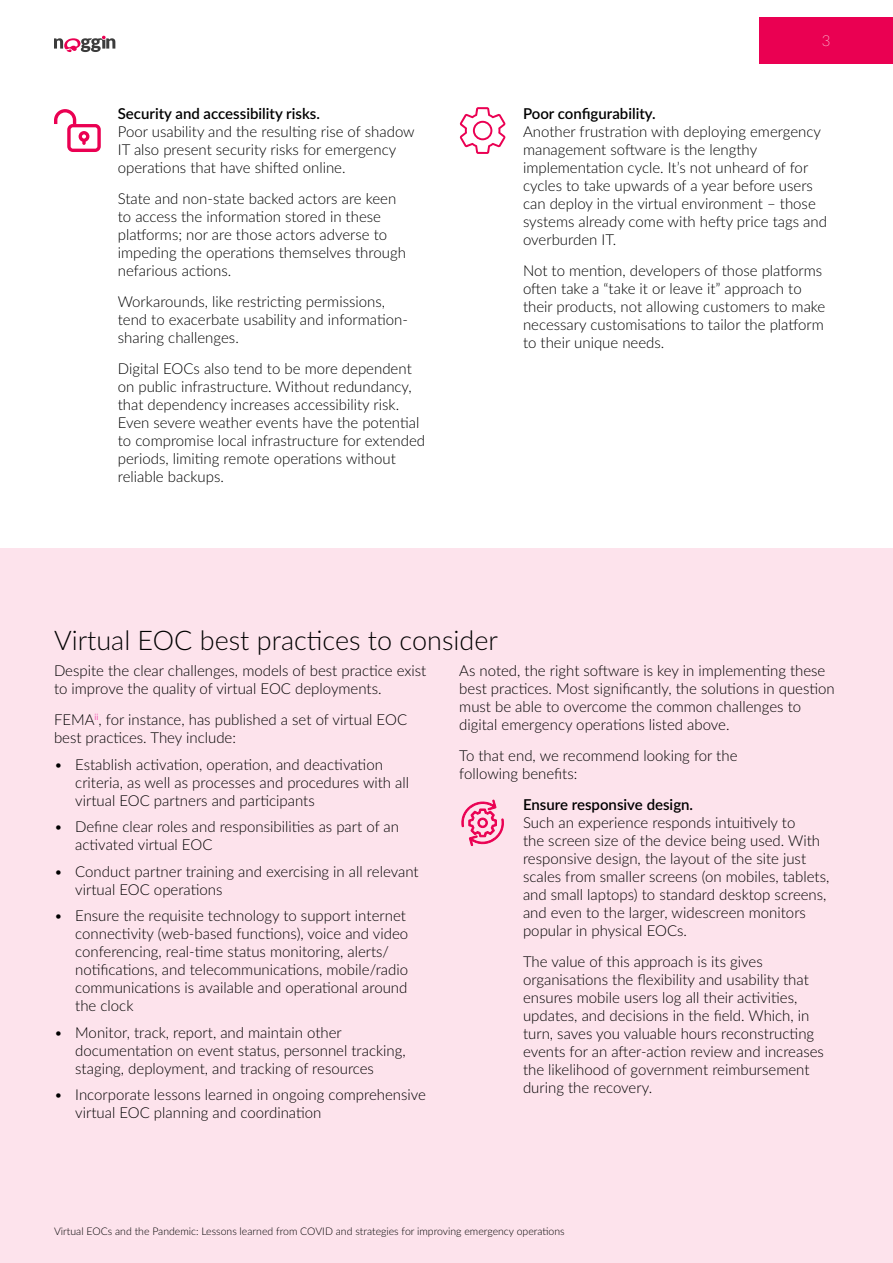
<style>
.page{position:relative;width:893px;height:1263px;background:#fff}
.page>*{position:absolute;margin:0;border:0;box-sizing:border-box;transform-origin:0 0}
.t1{font:300 27px "Lato";color:#000}
.t2{font:300 15px/18px "Lato";color:#000}
.t3{font:600 15px "Lato";color:#000}
.t4{font:100 15px "Lato";color:#fff}
.t5{font:300 10.5px "Lato";color:#000}
</style>
<div class="page">
<svg style="left:54px;top:36px;width:61px;height:16px"></svg>
<div style="left:760px;top:17px;width:133px;height:47px;background:#ea0052"></div>
<div style="left:0;top:549px;width:893px;height:714px;background:#fde3ec"></div>
<svg style="left:54px;top:109px;width:47px;height:43px"></svg>
<svg style="left:460px;top:107px;width:46px;height:47px"></svg>
<svg style="left:461px;top:799px;width:43px;height:47px"></svg>
<p class="t3" style="left:118px;top:103px;width:204px">Security and accessibility risks.</p>
<p class="t2" style="left:118px;top:122px;width:298px">Poor usability and the resulting rise of shadow<br>IT also present security risks for emergency operations that have shifted online.</p>
<p class="t2" style="left:118px;top:189px;width:290px">State and non-state backed actors are keen to access the information stored in these platforms; nor are those actors adverse to impeding the operations themselves through nefarious actions.</p>
<p class="t2" style="left:118px;top:292px;width:292px">Workarounds, like restricting permissions, tend to exacerbate usability and information&shy;sharing challenges.</p>
<p class="t2" style="left:118px;top:359px;width:309px">Digital EOCs also tend to be more dependent on public infrastructure. Without redundancy, that dependency increases accessibility risk.<br>Even severe weather events have the potential to compromise local infrastructure for extended periods, limiting remote operations without reliable backups.</p>
<p class="t4" style="left:822px;top:30px;width:10px">3</p>
<p class="t3" style="left:523px;top:103px;width:134px">Poor configurability.</p>
<p class="t2" style="left:523px;top:122px;width:305px">Another frustration with deploying emergency management software is the lengthy implementation cycle. It’s not unheard of for cycles to take upwards of a year before users can deploy in the virtual environment – those systems already come with hefty price tags and overburden IT.</p>
<p class="t2" style="left:523px;top:261px;width:304px">Not to mention, developers of those platforms often take a “take it or leave it” approach to their products, not allowing customers to make necessary customisations to tailor the platform to their unique needs.</p>
<h1 class="t1" style="left:54px;top:621px;width:445px">Virtual EOC best practices to consider</h1>
<p class="t2" style="left:54px;top:661px;width:374px">Despite the clear challenges, models of best practice exist to improve the quality of virtual EOC deployments.</p>
<p class="t2" style="left:54px;top:710px;width:355px">FEMA<sup>ii</sup>, for instance, has published a set of virtual EOC best practices. They include:</p>
<p class="t2" style="left:75px;top:755px;width:335px;text-indent:-21px">• Establish activation, operation, and deactivation criteria, as well as processes and procedures with all virtual EOC partners and participants</p>
<p class="t2" style="left:75px;top:817px;width:325px;text-indent:-21px">• Define clear roles and responsibilities as part of an activated virtual EOC</p>
<p class="t2" style="left:75px;top:862px;width:345px;text-indent:-21px">• Conduct partner training and exercising in all relevant virtual EOC operations</p>
<p class="t2" style="left:75px;top:906px;width:334px;text-indent:-21px">• Ensure the requisite technology to support internet connectivity (web-based functions), voice and video conferencing, real-time status monitoring, alerts/ notifications, and telecommunications, mobile/radio communications is available and operational around the clock</p>
<p class="t2" style="left:75px;top:1023px;width:332px;text-indent:-21px">• Monitor, track, report, and maintain other documentation on event status, personnel tracking, staging, deployment, and tracking of resources</p>
<p class="t2" style="left:75px;top:1085px;width:352px;text-indent:-21px">• Incorporate lessons learned in ongoing comprehensive virtual EOC planning and coordination</p>
<p class="t2" style="left:459px;top:661px;width:377px">As noted, the right software is key in implementing these best practices. Most significantly, the solutions in question must be able to overcome the common challenges to digital emergency operations listed above.</p>
<p class="t2" style="left:459px;top:746px;width:280px">To that end, we recommend looking for the following benefits:</p>
<p class="t3" style="left:523px;top:793px;width:172px">Ensure responsive design.</p>
<p class="t2" style="left:523px;top:813px;width:308px">Such an experience responds intuitively to<br>the screen size of the device being used. With responsive design, the layout of the site just scales from smaller screens (on mobiles, tablets, and small laptops) to standard desktop screens, and even to the larger, widescreen monitors popular in physical EOCs.</p>
<p class="t2" style="left:523px;top:952px;width:302px">The value of this approach is its gives organisations the flexibility and usability that ensures mobile users log all their activities, updates, and decisions in the field. Which, in turn, saves you valuable hours reconstructing events for an after-action review and increases the likelihood of government reimbursement during the recovery.</p>
<p class="t5" style="left:54px;top:1224px;width:512px">Virtual EOCs and the Pandemic: Lessons learned from COVID and strategies for improving emergency operations</p>
</div>
